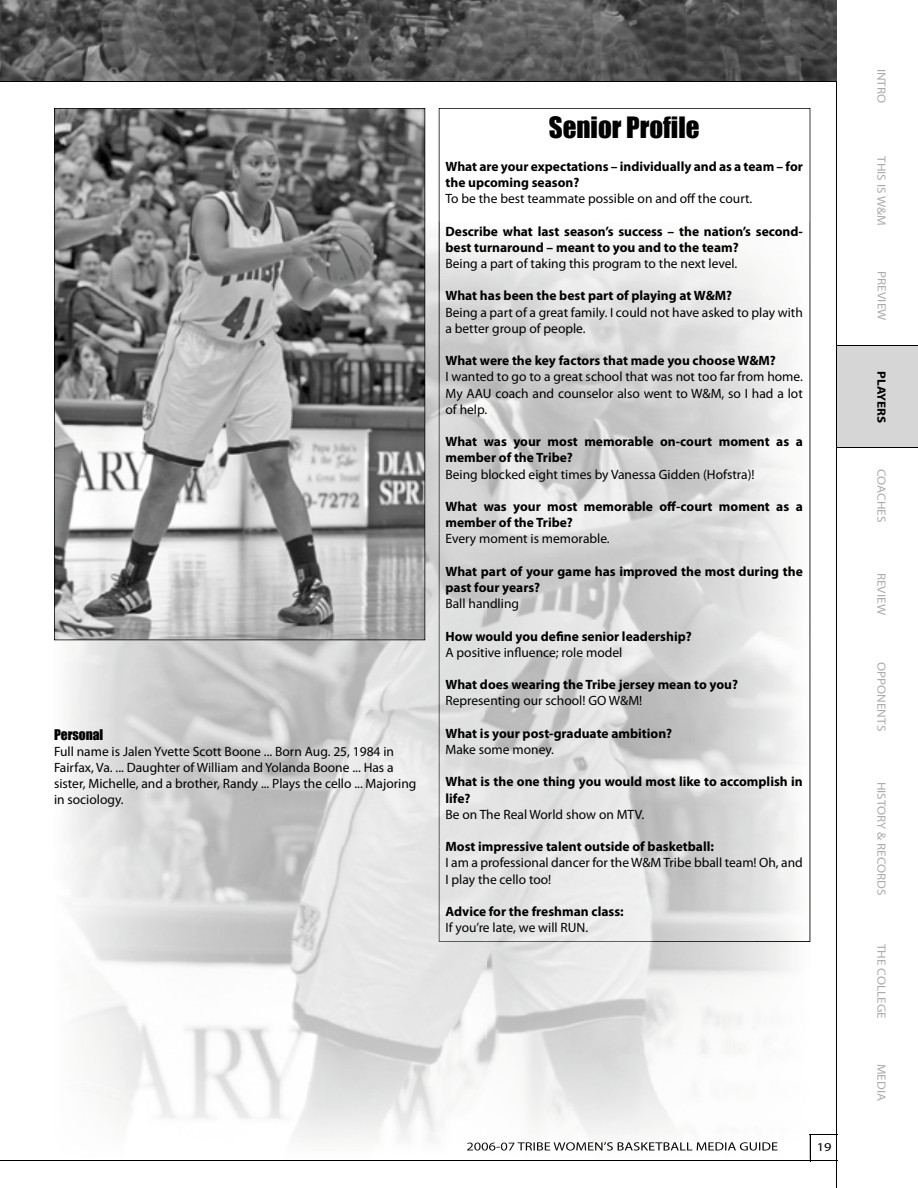
<style>
.page{position:relative;width:918px;height:1188px;background:#fff}
.page>*{position:absolute;margin:0;border:0;box-sizing:border-box;transform-origin:0 0}
.t1{font:27px "Impact";color:#000}
.t2{font:13.5px/16.2px "Myriad Pro";color:#000}
.t3{font:700 13.5px/16.2px "Myriad Pro";color:#000}
.t4{font:13.5px "Impact";color:#000}
.t5{font:12px "Myriad Pro";color:#ababab;scale:1.1 1}
.t6{font:700 12px "Myriad Pro";color:#000;scale:1.1 1}
.t7{font:12px "Myriad Pro";color:#000;scale:1.2 1}
</style>
<div class="page">
<div style="left:837px;top:346px;width:81px;height:102px;background:#d6d6d6"></div>
<hr style="left:0;top:1161px;width:837px;height:1px;background:#000">
<hr style="left:837px;top:0;width:1px;height:1188px;background:#000">
<hr style="left:837px;top:448px;width:81px;height:1px;background:#000">
<hr style="left:837px;top:345px;width:81px;height:1px;background:#000">
<img style="left:54px;top:221px;width:756px;height:939px">
<img style="left:467px;top:1142px;width:311px;height:9px">
<svg style="left:810px;top:1134px;width:27px;height:27px"></svg>
<img style="left:439px;top:221px;width:53px;height:721px">
<img style="left:757px;top:221px;width:53px;height:721px">
<img style="left:491px;top:890px;width:266px;height:52px">
<img style="left:0;top:0;width:837px;height:81px">
<hr style="left:0;top:81px;width:837px;height:1px;background:#000">
<svg style="left:54px;top:108px;width:371px;height:532px;background:#8f8f8f"></svg>
<p class="t4" style="left:54px;top:726px;width:51px">Personal</p>
<p class="t2" style="left:54px;top:744px;width:364px">Full name is Jalen Yvette Scott Boone ... Born Aug. 25, 1984 in Fairfax, Va. ... Daughter of William and Yolanda Boone ... Has a sister, Michelle, and a brother, Randy ... Plays the cello ... Majoring in sociology.</p>
<h1 class="t1" style="left:549px;top:111px;width:152px">Senior Profile</h1>
<p class="t3" style="left:446px;top:158px;width:359px">What are your expectations – individually and as a team – for the upcoming season?</p>
<p class="t2" style="left:446px;top:191px;width:308px">To be the best teammate possible on and off the court.</p>
<p class="t3" style="left:446px;top:223px;width:359px">Describe what last season’s success – the nation’s second&shy;best turnaround – meant to you and to the team?</p>
<p class="t2" style="left:446px;top:256px;width:293px">Being a part of taking this program to the next level.</p>
<p class="t3" style="left:446px;top:288px;width:288px">What has been the best part of playing at W&amp;M?</p>
<p class="t2" style="left:446px;top:304px;width:359px">Being a part of a great family. I could not have asked to play with a better group of people.</p>
<p class="t3" style="left:446px;top:353px;width:332px">What were the key factors that made you choose W&amp;M?</p>
<p class="t2" style="left:446px;top:369px;width:359px;text-align:justify">I wanted to go to a great school that was not too far from home.<br>My AAU coach and counselor also went to W&amp;M, so I had a lot of help.</p>
<p class="t3" style="left:446px;top:434px;width:359px">What was your most memorable on-court moment as a member of the Tribe?</p>
<p class="t2" style="left:446px;top:466px;width:311px">Being blocked eight times by Vanessa Gidden (Hofstra)!</p>
<p class="t3" style="left:446px;top:498px;width:359px">What was your most memorable off-court moment as a member of the Tribe?</p>
<p class="t2" style="left:446px;top:531px;width:166px">Every moment is memorable.</p>
<p class="t3" style="left:446px;top:563px;width:359px">What part of your game has improved the most during the past four years?</p>
<p class="t2" style="left:446px;top:596px;width:75px">Ball handling</p>
<p class="t3" style="left:446px;top:628px;width:248px">How would you define senior leadership?</p>
<p class="t2" style="left:446px;top:644px;width:178px">A positive influence; role model</p>
<p class="t3" style="left:446px;top:677px;width:294px">What does wearing the Tribe jersey mean to you?</p>
<p class="t2" style="left:446px;top:693px;width:198px">Representing our school! GO W&amp;M!</p>
<p class="t3" style="left:446px;top:725px;width:228px">What is your post-graduate ambition?</p>
<p class="t2" style="left:446px;top:742px;width:110px">Make some money.</p>
<p class="t3" style="left:446px;top:774px;width:359px">What is the one thing you would most like to accomplish in life?</p>
<p class="t2" style="left:446px;top:806px;width:200px">Be on The Real World show on MTV.</p>
<p class="t3" style="left:446px;top:839px;width:270px">Most impressive talent outside of basketball:</p>
<p class="t2" style="left:446px;top:855px;width:359px">I am a professional dancer for the W&amp;M Tribe bball team! Oh, and<br>I play the cello too!</p>
<p class="t3" style="left:446px;top:903px;width:180px">Advice for the freshman class:</p>
<p class="t2" style="left:446px;top:920px;width:144px">If you’re late, we will RUN.</p>
<p class="t7" style="left:817px;top:1140px;width:14px">19</p>
<p class="t5" style="left:888px;top:69px;width:33px;rotate:90deg">INTRO</p>
<p class="t5" style="left:888px;top:156px;width:65px;rotate:90deg">THIS IS W&amp;M</p>
<p class="t5" style="left:888px;top:271px;width:46px;rotate:90deg">PREVIEW</p>
<p class="t6" style="left:888px;top:371px;width:48px;rotate:90deg">PLAYERS</p>
<p class="t5" style="left:888px;top:469px;width:50px;rotate:90deg">COACHES</p>
<p class="t5" style="left:888px;top:573px;width:40px;rotate:90deg">REVIEW</p>
<p class="t5" style="left:888px;top:662px;width:64px;rotate:90deg">OPPONENTS</p>
<p class="t5" style="left:888px;top:782px;width:105px;rotate:90deg">HISTORY &amp; RECORDS</p>
<p class="t5" style="left:888px;top:944px;width:70px;rotate:90deg">THE COLLEGE</p>
<p class="t5" style="left:888px;top:1064px;width:35px;rotate:90deg">MEDIA</p>
</div>
